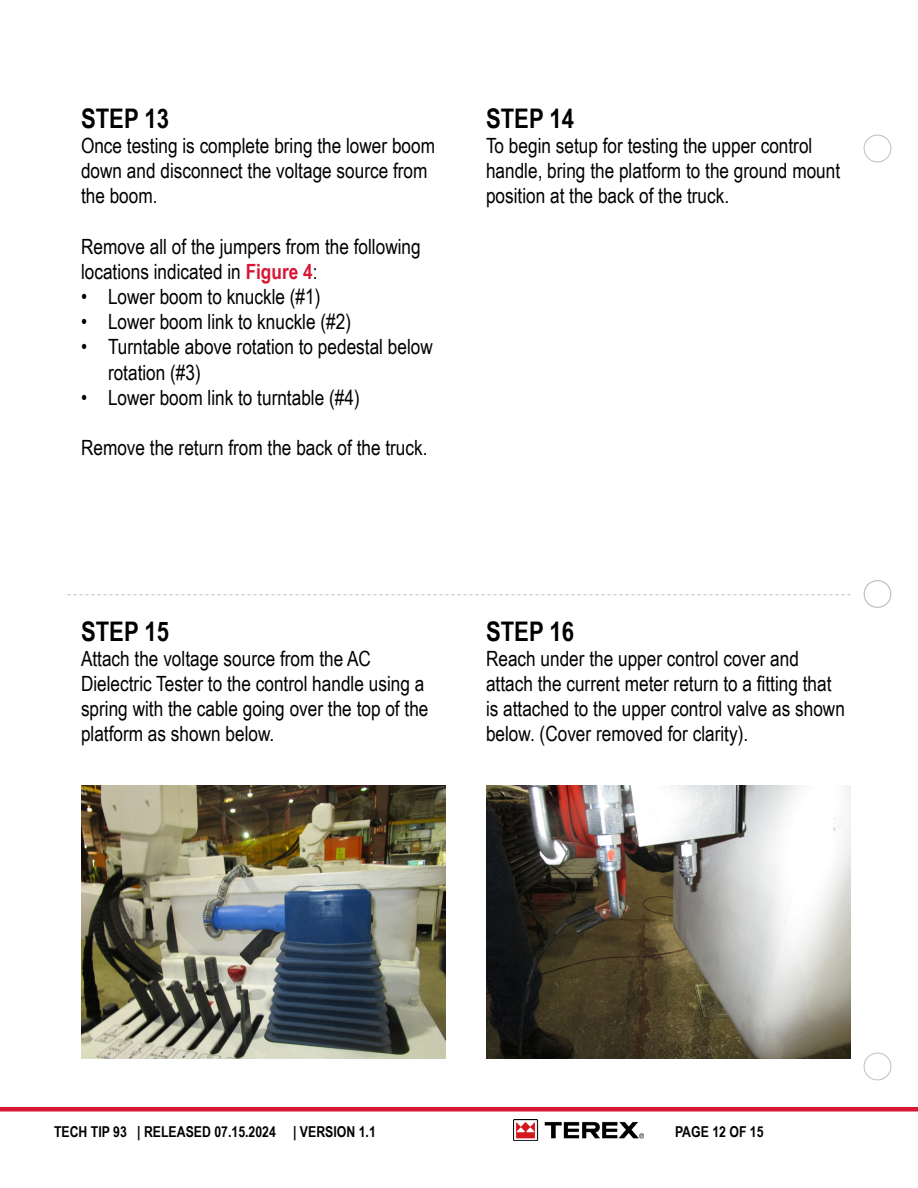
<style>
.page{position:relative;width:918px;height:1188px;background:#fff}
.page>*{position:absolute;margin:0;border:0;box-sizing:border-box;transform-origin:0 0}
.t1{font:700 27px "Arial Narrow";color:#000}
.t2{font:21px/25.2px "Arial Narrow";color:#000}
.t3{font:700 15px "Arial Narrow";color:#000}
.s1{font-weight:700;color:#d71635}
</style>
<div class="page">
<svg style="left:68px;top:594px;width:782px;height:1px"></svg>
<img style="left:81px;top:786px;width:365px;height:273px">
<img style="left:486px;top:786px;width:364px;height:273px">
<div style="left:864px;top:1053px;width:27px;height:27px;border:1px solid #bcbec0;border-radius:50%"></div>
<div style="left:864px;top:581px;width:27px;height:26px;border:1px solid #bcbec0;border-radius:50%"></div>
<div style="left:864px;top:580px;width:27px;height:28px;border:1px solid #bcbec0;border-radius:50%"></div>
<div style="left:864px;top:135px;width:27px;height:27px;border:1px solid #bcbec0;border-radius:50%"></div>
<div style="left:0;top:1107px;width:918px;height:5px;background:#d71635"></div>
<img style="left:513px;top:1119px;width:130px;height:22px">
<p class="t1" style="left:81px;top:98px;width:90px">STEP 13</p>
<p class="t2" style="left:81px;top:132px;width:356px">Once testing is complete bring the lower boom down and disconnect the voltage source from the boom.</p>
<p class="t2" style="left:81px;top:233px;width:341px">Remove all of the jumpers from the following locations indicated in <span class="s1">Figure 4</span>:</p>
<p class="t2" style="left:81px;top:283px;width:241px">• Lower boom to knuckle (#1)</p>
<p class="t2" style="left:81px;top:308px;width:272px">• Lower boom link to knuckle (#2)</p>
<p class="t2" style="left:108px;top:334px;width:326px;text-indent:-27px">• Turntable above rotation to pedestal below rotation (#3)</p>
<p class="t2" style="left:81px;top:384px;width:280px">• Lower boom link to turntable (#4)</p>
<p class="t2" style="left:81px;top:434px;width:348px">Remove the return from the back of the truck.</p>
<p class="t1" style="left:486px;top:98px;width:90px">STEP 14</p>
<p class="t2" style="left:486px;top:132px;width:356px">To begin setup for testing the upper control handle, bring the platform to the ground mount position at the back of the truck.</p>
<p class="t1" style="left:81px;top:611px;width:90px">STEP 15</p>
<p class="t2" style="left:81px;top:645px;width:349px">Attach the voltage source from the AC Dielectric Tester to the control handle using a spring with the cable going over the top of the platform as shown below.</p>
<p class="t1" style="left:486px;top:611px;width:90px">STEP 16</p>
<p class="t2" style="left:486px;top:645px;width:360px">Reach under the upper control cover and attach the current meter return to a fitting that is attached to the upper control valve as shown below. (Cover removed for clarity).</p>
<p class="t3" style="left:54px;top:1121px;width:323px">TECH TIP 93 | RELEASED 07.15.2024 | VERSION 1.1</p>
<p class="t3" style="left:675px;top:1121px;width:90px">PAGE 12 OF 15</p>
</div>
